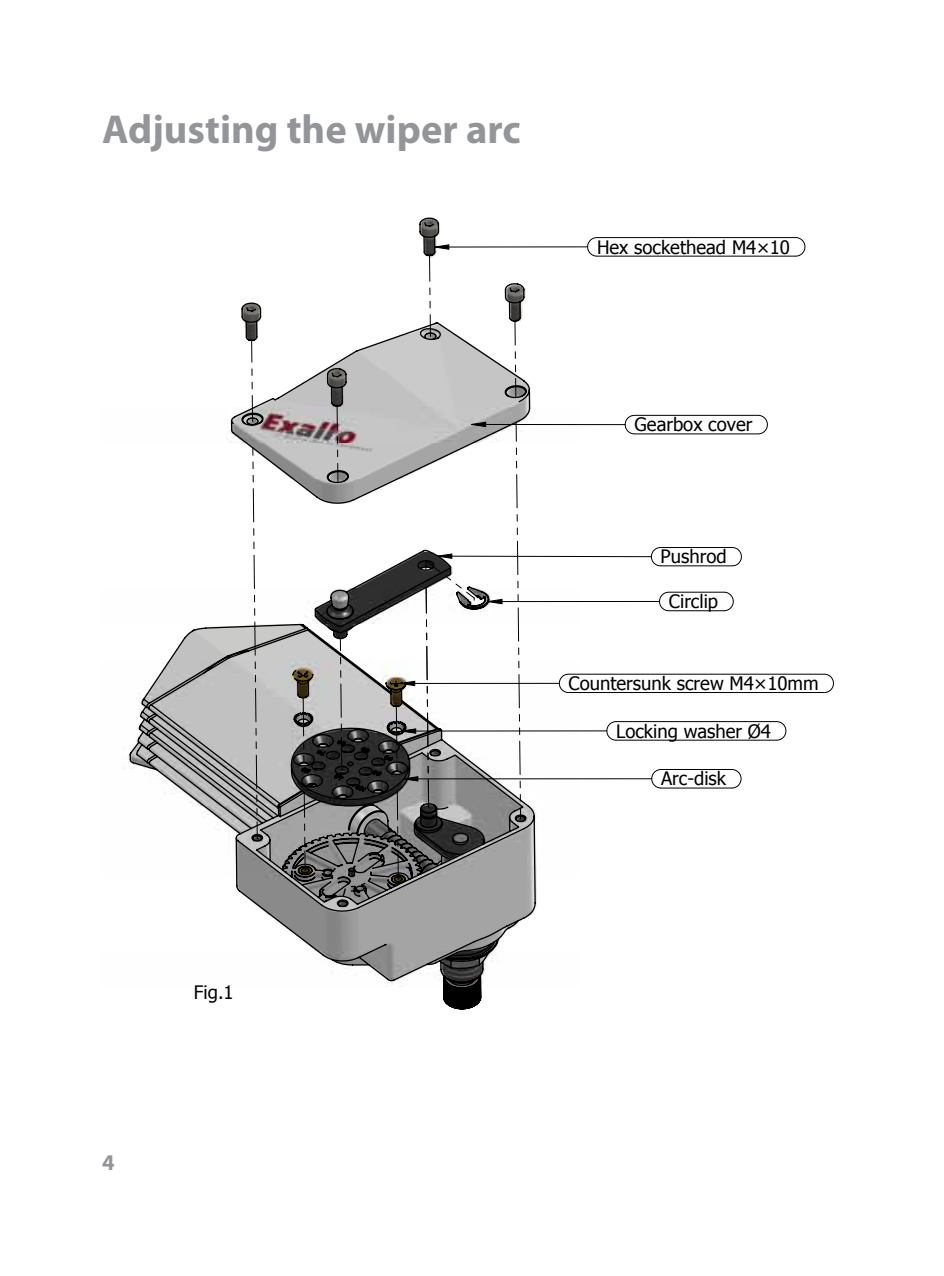
<style>
.page{position:relative;width:944px;height:1276px;background:#fff}
.page>*{position:absolute;margin:0;border:0;box-sizing:border-box;transform-origin:0 0}
.t1{font:700 40.5px "Myriad Pro";color:#939598}
.t2{font:700 22.5px "Myriad Pro";color:#939598}
.t3{font:18.45px "Tahoma";color:#000}
</style>
<div class="page">
<svg style="left:536px;top:237px;width:298px;height:551px"></svg>
<svg style="left:129px;top:217px;width:407px;height:793px"></svg>
<svg style="left:421px;top:815px;width:16px;height:12px"></svg>
<svg style="left:391px;top:689px;width:11px;height:4px"></svg>
<svg style="left:297px;top:681px;width:12px;height:3px"></svg>
<svg style="left:253px;top:447px;width:9px;height:393px"></svg>
<svg style="left:516px;top:422px;width:9px;height:399px"></svg>
<svg style="left:337px;top:406px;width:1px;height:77px"></svg>
<svg style="left:247px;top:340px;width:11px;height:85px"></svg>
<svg style="left:425px;top:255px;width:11px;height:85px"></svg>
<svg style="left:515px;top:321px;width:1px;height:77px"></svg>
<svg style="left:420px;top:560px;width:61px;height:248px"></svg>
<svg style="left:333px;top:634px;width:16px;height:140px;background:#888"></svg>
<svg style="left:394px;top:791px;width:8px;height:90px"></svg>
<svg style="left:396px;top:706px;width:1px;height:68px"></svg>
<svg style="left:301px;top:792px;width:8px;height:81px"></svg>
<svg style="left:303px;top:698px;width:1px;height:68px"></svg>
<h1 class="t1" style="left:102px;top:103px;width:420px">Adjusting the wiper arc</h1>
<p class="t3" style="left:597px;top:234px;width:194px">Hex sockethead M4×10</p>
<p class="t3" style="left:635px;top:412px;width:119px">Gearbox cover</p>
<p class="t3" style="left:661px;top:544px;width:67px">Pushrod</p>
<p class="t3" style="left:669px;top:589px;width:51px">Circlip</p>
<p class="t3" style="left:569px;top:671px;width:252px">Countersunk screw M4×10mm</p>
<p class="t3" style="left:616px;top:718px;width:156px">Locking washer Ø4</p>
<p class="t3" style="left:661px;top:766px;width:66px">Arc-disk</p>
<p class="t2" style="left:102px;top:1147px;width:14px">4</p>
<p class="t3" style="left:194px;top:980px;width:41px">Fig.1</p>
</div>
